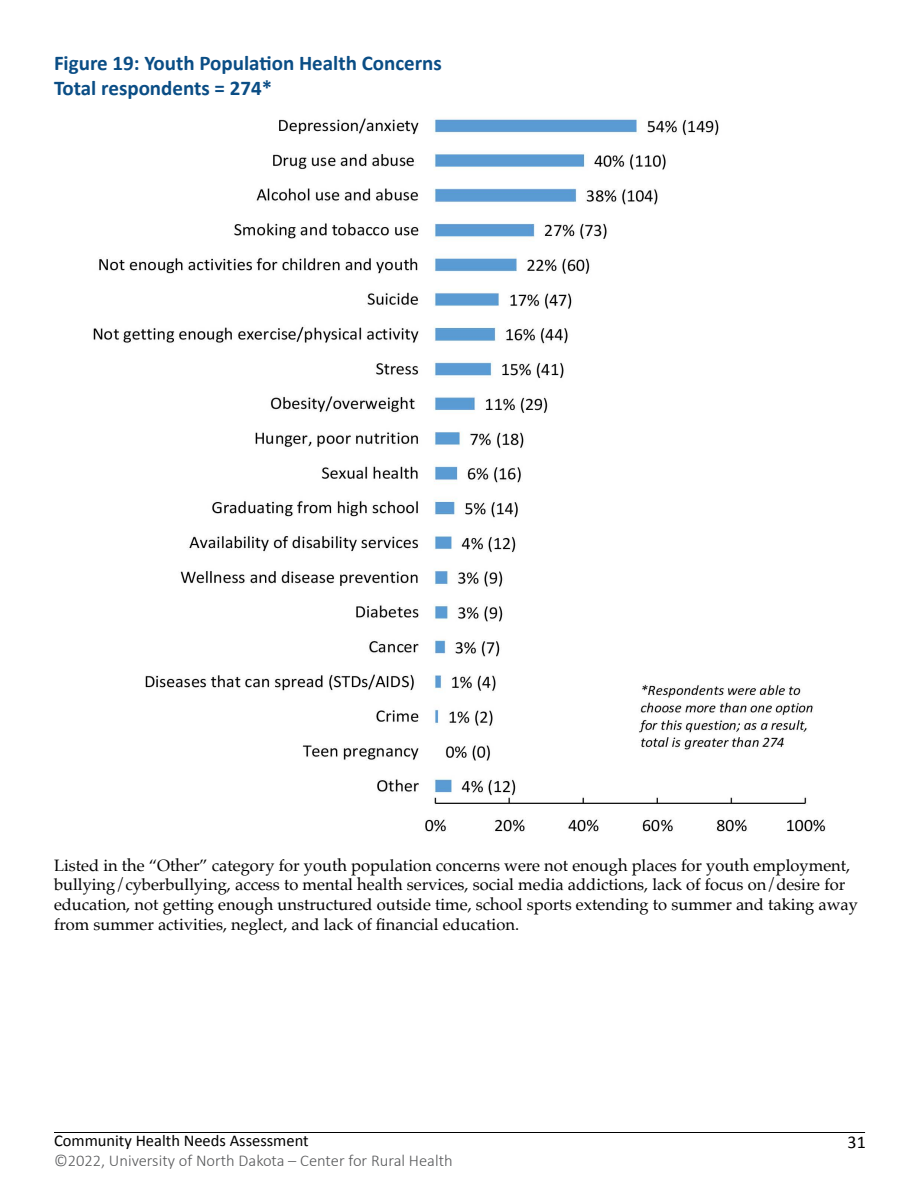
<style>
.page{position:relative;width:918px;height:1188px;background:#fff}
.page>*{position:absolute;margin:0;border:0;box-sizing:border-box;transform-origin:0 0}
.t1{font:700 21px "Calibri";color:#0a4d85}
.t2{font:18px "Calibri";color:#000}
.text{font:16.5px/19.8px "Palatino";color:#000}
.t3{font:300 16.5px "Calibri";color:#58595b}
.t4{font:16.5px "Calibri";color:#000}
</style>
<div class="page">
<hr style="left:54px;top:1132px;width:811px;height:1px;background:#000">
<img style="left:93px;top:118px;width:733px;height:714px">
<p class="t1" style="left:54px;top:49px;width:389px">Figure 19: Youth Population Health Concerns</p>
<p class="t1" style="left:54px;top:75px;width:220px">Total respondents = 274*</p>
<p class="text" style="left:54px;top:855px;width:806px">Listed in the “Other” category for youth population concerns were not enough places for youth employment, bullying/cyberbullying, access to mental health services, social media addictions, lack of focus on/desire for education, not getting enough unstructured outside time, school sports extending to summer and taking away from summer activities, neglect, and lack of financial education.</p>
<p class="t4" style="left:54px;top:1130px;width:256px">Community Health Needs Assessment</p>
<p class="t3" style="left:54px;top:1150px;width:400px">©2022, University of North Dakota – Center for Rural Health</p>
<p class="t2" style="left:848px;top:1130px;width:20px">31</p>
</div>
